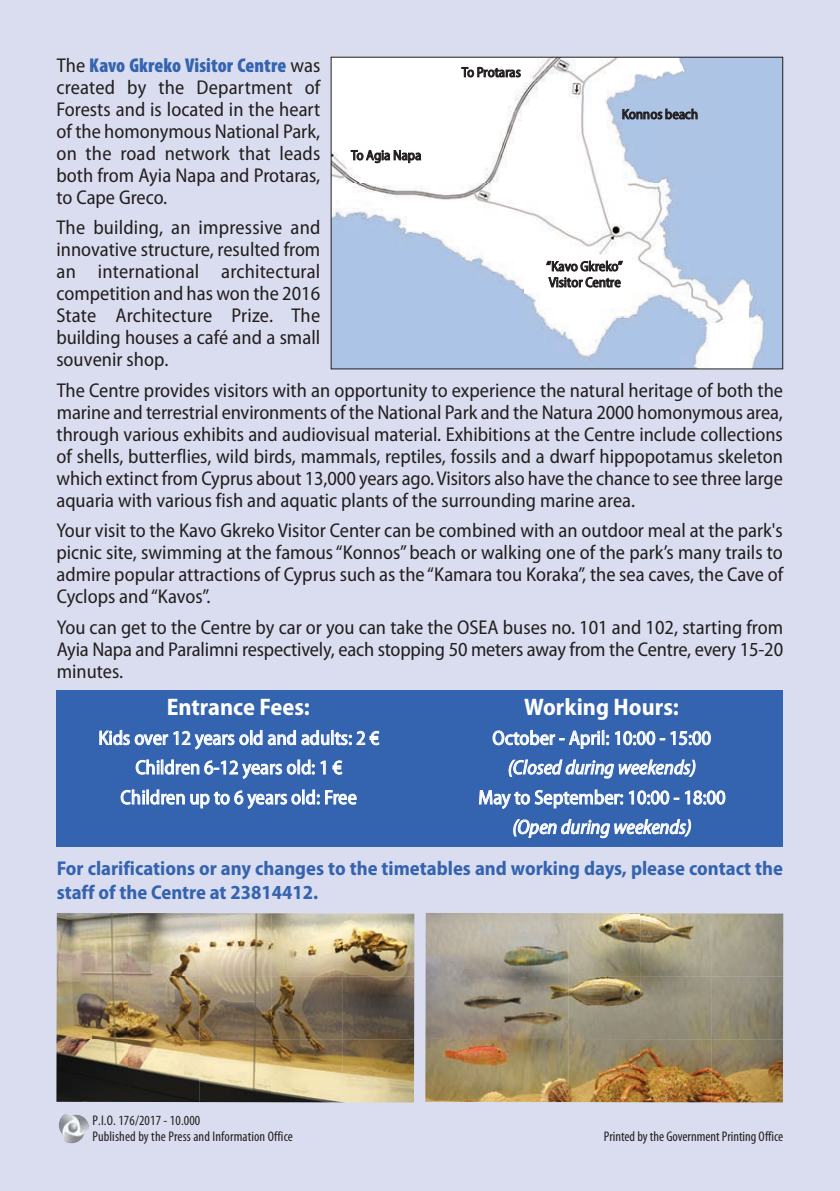
<style>
.page{position:relative;width:840px;height:1191px;background:#fff}
.page>*{position:absolute;margin:0;border:0;box-sizing:border-box;transform-origin:0 0}
.t1{font:700 semi-condensed 24px "Myriad Pro";color:#fff}
.t2{font:semi-condensed 20px/22px "Myriad Pro";color:#231f20;text-align:justify}
.t3{font:semi-condensed 20px "Myriad Pro";color:#fff}
.t4{font:700 semi-condensed 20px/24px "Myriad Pro";color:#3463af}
.t5{font:italic semi-condensed 20px "Myriad Pro";color:#fff}
.t6{font:condensed 14px/16px "Myriad Pro";letter-spacing:.005em;color:#231f20}
.t7{font:semi-condensed 14px/16px "Myriad Pro";color:#231f20}
.s1{font-weight:900;font-stretch:condensed;color:#3463af}
</style>
<div class="page">
<div style="left:0;top:0;width:839px;height:1191px;background:#daddef"></div>
<img style="left:56px;top:913px;width:358px;height:189px">
<img style="left:425px;top:913px;width:357px;height:189px">
<div style="left:57px;top:690px;width:725px;height:156px;background:#3463af"></div>
<svg style="left:99px;top:729px;width:280px;height:80px"></svg>
<svg style="left:478px;top:729px;width:247px;height:118px"></svg>
<img style="left:332px;top:59px;width:448px;height:308px">
<img style="left:59px;top:1113px;width:30px;height:30px">
<svg style="left:546px;top:261px;width:76px;height:29px;background:#b1afb0"></svg>
<svg style="left:622px;top:109px;width:75px;height:10px"></svg>
<svg style="left:461px;top:67px;width:59px;height:10px"></svg>
<svg style="left:350px;top:147px;width:70px;height:16px"></svg>
<p class="t2" style="left:56px;top:56px;width:265px">The <span class="s1">Kavo Gkreko Visitor Centre</span> was created by the Department of Forests and is located in the heart of the homonymous National Park, on the road network that leads both from Ayia Napa and Protaras, to Cape Greco.</p>
<p class="t2" style="left:56px;top:218px;width:265px">The building, an impressive and innovative structure, resulted from an international architectural competition and has won the 2016<br>State Architecture Prize. The building houses a café and a small souvenir shop.</p>
<p class="t2" style="left:56px;top:381px;width:727px">The Centre provides visitors with an opportunity to experience the natural heritage of both the marine and terrestrial environments of the National Park and the Natura 2000 homonymous area, through various exhibits and audiovisual material. Exhibitions at the Centre include collections of shells, butterflies, wild birds, mammals, reptiles, fossils and a dwarf hippopotamus skeleton which extinct from Cyprus about 13,000 years ago. Visitors also have the chance to see three large aquaria with various fish and aquatic plants of the surrounding marine area.</p>
<p class="t2" style="left:56px;top:521px;width:728px">Your visit to the Kavo Gkreko Visitor Center can be combined with an outdoor meal at the park's picnic site, swimming at the famous “Konnos” beach or walking one of the park’s many trails to admire popular attractions of Cyprus such as the “Kamara tou Koraka”, the sea caves, the Cave of Cyclops and “Kavos”.</p>
<p class="t2" style="left:57px;top:618px;width:727px">You can get to the Centre by car or you can take the OSEA buses no. 101 and 102, starting from Ayia Napa and Paralimni respectively, each stopping 50 meters away from the Centre, every 15-20 minutes.</p>
<p class="t7" style="left:461px;top:65px;width:61px">To Protaras</p>
<p class="t7" style="left:621px;top:107px;width:78px">Konnos beach</p>
<p class="t7" style="left:351px;top:148px;width:72px">To Agia Napa</p>
<p class="t7" style="left:546px;top:259px;width:78px">“Kavo Gkreko”<br>Visitor Centre</p>
<p class="t1" style="left:167px;top:698px;width:145px">Entrance Fees:</p>
<p class="t1" style="left:524px;top:698px;width:156px">Working Hours:</p>
<p class="t3" style="left:98px;top:730px;width:282px">Kids over 12 years old and adults: 2 €</p>
<p class="t3" style="left:492px;top:730px;width:220px">October - April: 10:00 - 15:00</p>
<p class="t3" style="left:135px;top:760px;width:208px">Children 6-12 years old: 1 €</p>
<p class="t5" style="left:507px;top:760px;width:189px">(Closed during weekends)</p>
<p class="t3" style="left:120px;top:790px;width:238px">Children up to 6 years old: Free</p>
<p class="t3" style="left:478px;top:790px;width:248px">May to September: 10:00 - 18:00</p>
<p class="t5" style="left:512px;top:819px;width:180px">(Open during weekends)</p>
<p class="t4" style="left:57px;top:857px;width:727px">For clarifications or any changes to the timetables and working days, please contact the staff of the Centre at 23814412.</p>
<p class="t6" style="left:92px;top:1114px;width:202px">P.I.O. 176/2017 - 10.000<br>Published by the Press and Information Office</p>
<p class="t6" style="left:603px;top:1129px;width:181px">Printed by the Government Printing Office</p>
</div>
